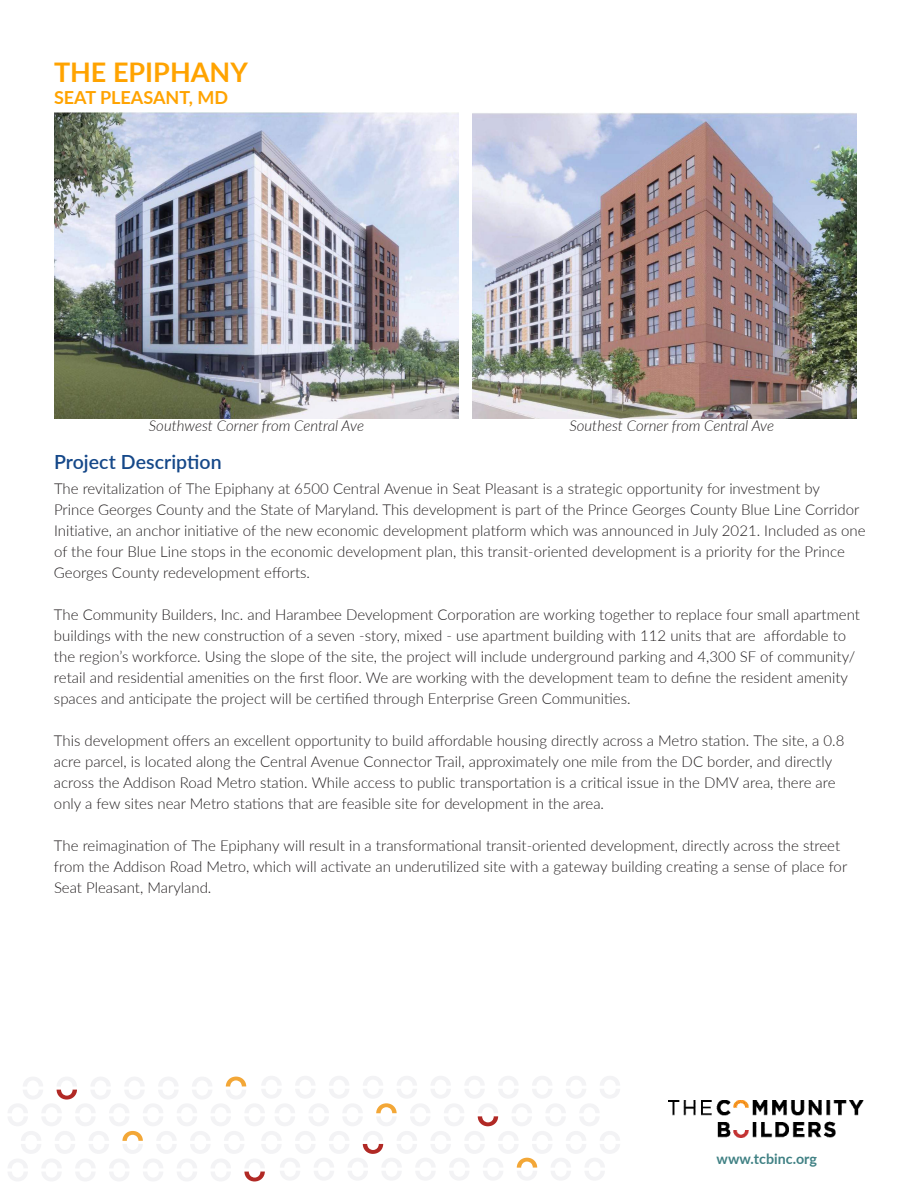
<style>
.page{position:relative;width:918px;height:1188px;background:#fff}
.page>*{position:absolute;margin:0;border:0;box-sizing:border-box;transform-origin:0 0}
.t1{font:700 27px "Lato";color:#ffa300}
.t2{font:600 19.5px "Lato";letter-spacing:.005em;color:#154889}
.t3{font:700 18px "Lato";color:#ffa300}
.t4{font:300 15px/21px "Lato";color:#231f20}
.t5{font:italic 300 15px "Lato";color:#231f20}
.t6{font:700 14.25px "Lato";color:#408184}
</style>
<div class="page">
<svg style="left:8px;top:1076px;width:612px;height:106px"></svg>
<img style="left:669px;top:1101px;width:195px;height:36px">
<img style="left:54px;top:112px;width:405px;height:306px">
<img style="left:472px;top:113px;width:385px;height:305px">
<p class="t1" style="left:54px;top:53px;width:195px">THE EPIPHANY</p>
<p class="t3" style="left:54px;top:84px;width:176px">SEAT PLEASANT, MD</p>
<p class="t5" style="left:149px;top:415px;width:217px">Southwest Corner from Central Ave</p>
<p class="t5" style="left:569px;top:415px;width:206px">Southest Corner from Central Ave</p>
<p class="t2" style="left:54px;top:448px;width:169px">Project Description</p>
<p class="t4" style="left:54px;top:477px;width:813px">The revitalization of The Epiphany at 6500 Central Avenue in Seat Pleasant is a strategic opportunity for investment by<br>Prince Georges County and the State of Maryland. This development is part of the Prince Georges County Blue Line Corridor Initiative, an anchor initiative of the new economic development platform which was announced in July 2021. Included as one of the four Blue Line stops in the economic development plan, this transit-oriented development is a priority for the Prince Georges County redevelopment efforts.</p>
<p class="t4" style="left:54px;top:603px;width:808px">The Community Builders, Inc. and Harambee Development Corporation are working together to replace four small apartment buildings with the new construction of a seven -story, mixed - use apartment building with 112 units that are affordable to the region’s workforce. Using the slope of the site, the project will include underground parking and 4,300 SF of community/ retail and residential amenities on the first floor. We are working with the development team to define the resident amenity spaces and anticipate the project will be certified through Enterprise Green Communities.</p>
<p class="t4" style="left:54px;top:729px;width:792px">This development offers an excellent opportunity to build affordable housing directly across a Metro station. The site, a 0.8 acre parcel, is located along the Central Avenue Connector Trail, approximately one mile from the DC border, and directly across the Addison Road Metro station. While access to public transportation is a critical issue in the DMV area, there are only a few sites near Metro stations that are feasible site for development in the area.</p>
<p class="t4" style="left:54px;top:834px;width:795px">The reimagination of The Epiphany will result in a transformational transit-oriented development, directly across the street from the Addison Road Metro, which will activate an underutilized site with a gateway building creating a sense of place for<br>Seat Pleasant, Maryland.</p>
<p class="t6" style="left:717px;top:1148px;width:102px">www.tcbinc.org</p>
</div>
